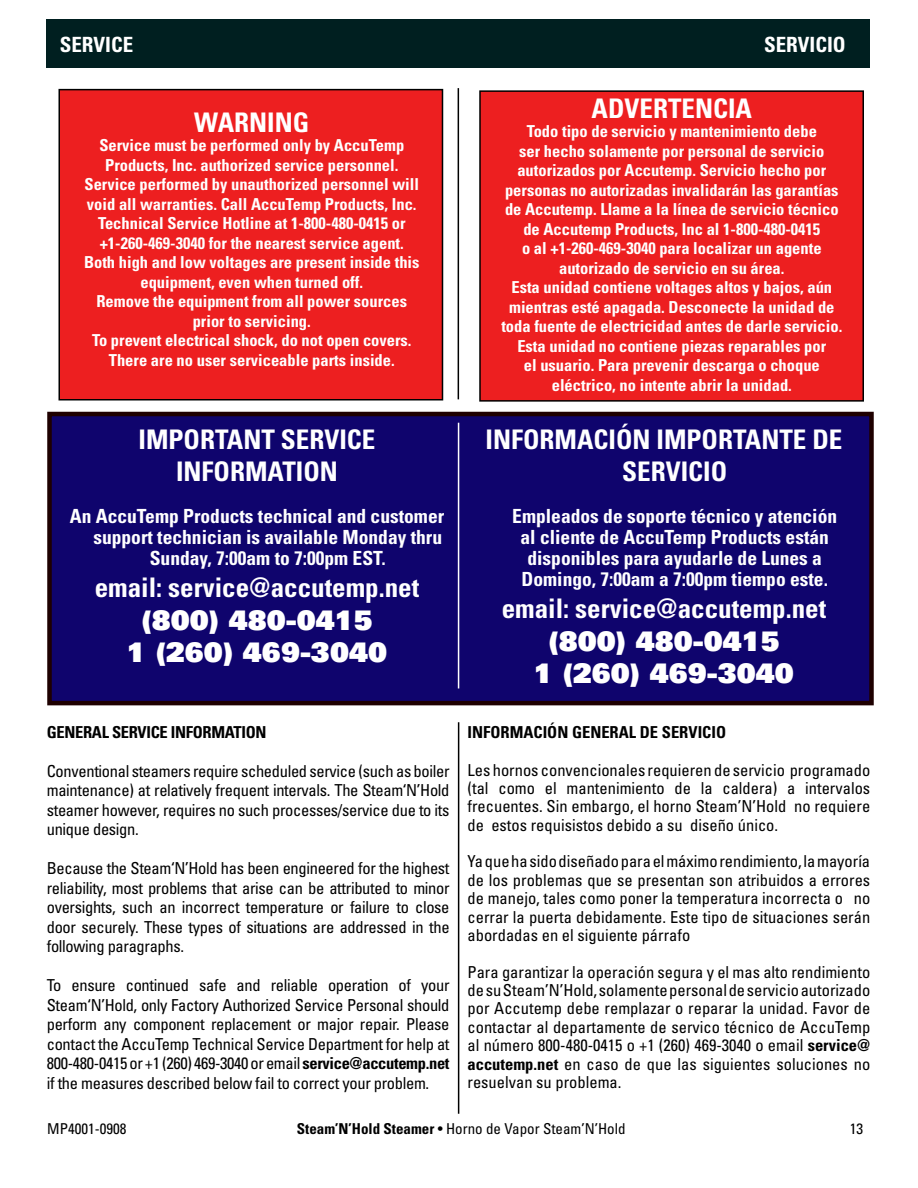
<style>
.page{position:relative;width:918px;height:1188px;background:#fff}
.page>*{position:absolute;margin:0;border:0;box-sizing:border-box;transform-origin:0 0}
.t1{font:700 condensed 27px/32.4px "Univers";color:#fff;text-align:center}
.t2{font:900 27px/32.4px "Univers";color:#fff;text-align:center}
.t3{font:700 condensed 21px "Univers";color:#fff}
.t4{font:700 condensed 19.5px/21px "Univers";color:#fff;text-align:center}
.t5{font:condensed 16.5px/18.5px "Univers";letter-spacing:-.01em;color:#000;text-align:justify}
.t6{font:700 condensed 16.5px/19.5px "Univers";color:#fff;text-align:center}
.t7{font:700 condensed 16.5px "Univers";color:#000}
.t8{font:700 condensed 16.5px "Univers";letter-spacing:-.02em;color:#000}
.t9{font:condensed 15px "Univers";color:#000}
.s1{font-weight:700}
</style>
<div class="page">
<div style="left:59px;top:90px;width:383px;height:310px;background:#ed1f20"></div>
<div style="left:58px;top:89px;width:385px;height:311px;border:2px solid #000"></div>
<div style="left:46px;top:19px;width:824px;height:49px;background:#001f20"></div>
<hr style="left:458px;top:88px;width:1px;height:311px;background:#000">
<div style="left:480px;top:91px;width:383px;height:310px;background:#ed1f20"></div>
<div style="left:479px;top:90px;width:385px;height:312px;border:2px solid #000"></div>
<div style="left:50px;top:414px;width:822px;height:289px;background:#0f046d"></div>
<div style="left:47px;top:412px;width:827px;height:293px;border:4px solid #1e0000"></div>
<hr style="left:458px;top:722px;width:1px;height:392px;background:#000">
<hr style="left:458px;top:423px;width:1px;height:265px;background:#fff">
<p class="t3" style="left:60px;top:31px;width:60px">SERVICE</p>
<p class="t3" style="left:764px;top:31px;width:83px">SERVICIO</p>
<h1 class="t1" style="left:194px;top:106px;width:113px">WARNING</h1>
<p class="t6" style="left:84px;top:135px;width:337px">Service must be performed only by AccuTemp Products, Inc. authorized service personnel.<br>Service performed by unauthorized personnel will void all warranties. Call AccuTemp Products, Inc.<br>Technical Service Hotline at 1-800-480-0415 or +1-260-469-3040 for the nearest service agent.<br>Both high and low voltages are present inside this equipment, even when turned off.<br>Remove the equipment from all power sources prior to servicing.<br>To prevent electrical shock, do not open covers.<br>There are no user serviceable parts inside.</p>
<h1 class="t1" style="left:139px;top:423px;width:223px">IMPORTANT SERVICE<br>INFORMATION</h1>
<p class="t4" style="left:70px;top:505px;width:376px">An AccuTemp Products technical and customer</p>
<p class="t4" style="left:93px;top:526px;width:350px">support technician is available Monday thru</p>
<p class="t4" style="left:150px;top:547px;width:238px">Sunday, 7:00am to 7:00pm EST.</p>
<h1 class="t1" style="left:95px;top:571px;width:326px">email: service@accutemp.net</h1>
<h1 class="t2" style="left:127px;top:603px;width:262px">(800) 480-0415<br>1 (260) 469-3040</h1>
<p class="t8" style="left:47px;top:722px;width:221px">GENERAL SERVICE INFORMATION</p>
<p class="t5" style="left:47px;top:761px;width:404px;line-height:19.5px">Conventional steamers require scheduled service (such as boiler maintenance) at relatively frequent intervals. The Steam‘N’Hold steamer however, requires no such processes/service due to its unique design.</p>
<p class="t5" style="left:47px;top:858px;width:404px;line-height:19.5px">Because the Steam‘N’Hold has been engineered for the highest reliability, most problems that arise can be attributed to minor oversights, such an incorrect temperature or failure to close door securely. These types of situations are addressed in the following paragraphs.</p>
<p class="t5" style="left:47px;top:975px;width:404px;line-height:19.5px">To ensure continued safe and reliable operation of your Steam‘N’Hold, only Factory Authorized Service Personal should perform any component replacement or major repair. Please contact the AccuTemp Technical Service Department for help at 800-480-0415 or +1 (260) 469-3040 or email <span class="s1">service@accutemp.net </span>if the measures described below fail to correct your problem.</p>
<h1 class="t1" style="left:592px;top:92px;width:162px">ADVERTENCIA</h1>
<p class="t6" style="left:501px;top:121px;width:342px">Todo tipo de servicio y mantenimiento debe<br>ser hecho solamente por personal de servicio autorizados por Accutemp. Servicio hecho por personas no autorizadas invalidarán las garantías de Accutemp. Llame a la línea de servicio técnico de Accutemp Products, Inc al 1-800-480-0415<br>o al +1-260-469-3040 para localizar un agente autorizado de servicio en su área.<br>Esta unidad contiene voltages altos y bajos, aún mientras esté apagada. Desconecte la unidad de toda fuente de electricidad antes de darle servicio.<br>Esta unidad no contiene piezas reparables por<br>el usuario. Para prevenir descarga o choque eléctrico, no intente abrir la unidad.</p>
<h1 class="t1" style="left:622px;top:423px;width:205px;text-align:left;text-indent:-137px">INFORMACIÓN IMPORTANTE DE<br>SERVICIO</h1>
<p class="t4" style="left:512px;top:505px;width:326px">Empleados de soporte técnico y atención al cliente de AccuTemp Products están disponibles para ayudarle de Lunes a Domingo, 7:00am a 7:00pm tiempo este.</p>
<h1 class="t1" style="left:502px;top:592px;width:326px">email: service@accutemp.net</h1>
<h1 class="t2" style="left:534px;top:624px;width:262px">(800) 480-0415<br>1 (260) 469-3040</h1>
<p class="t7" style="left:468px;top:722px;width:260px">INFORMACIÓN GENERAL DE SERVICIO</p>
<p class="t5" style="left:468px;top:760px;width:404px">Les hornos convencionales requieren de servicio programado (tal como el mantenimiento de la caldera) a intervalos frecuentes. Sin embargo, el horno Steam’N’Hold no requiere de estos requisistos debido a su diseño único.</p>
<p class="t5" style="left:468px;top:852px;width:404px">Ya que ha sido diseñado para el máximo rendimiento, la mayoría de los problemas que se presentan son atribuidos a errores de manejo, tales como poner la temperatura incorrecta o no cerrar la puerta debidamente. Este tipo de situaciones serán abordadas en el siguiente párrafo</p>
<p class="t5" style="left:468px;top:962px;width:404px">Para garantizar la operación segura y el mas alto rendimiento de su Steam’N’Hold, solamente personal de servicio autorizado por Accutemp debe remplazar o reparar la unidad. Favor de contactar al departamente de servico técnico de AccuTemp al número 800-480-0415 o +1 (260) 469-3040 o email <span class="s1">service@ accutemp.net</span> en caso de que las siguientes soluciones no resuelvan su problema.</p>
<p class="t9" style="left:47px;top:1119px;width:81px">MP4001-0908</p>
<p class="t9" style="left:297px;top:1119px;width:330px"><span class="s1">Steam’N’Hold Steamer</span> • Horno de Vapor Steam’N’Hold</p>
<p class="t9" style="left:850px;top:1119px;width:15px">13</p>
</div>
